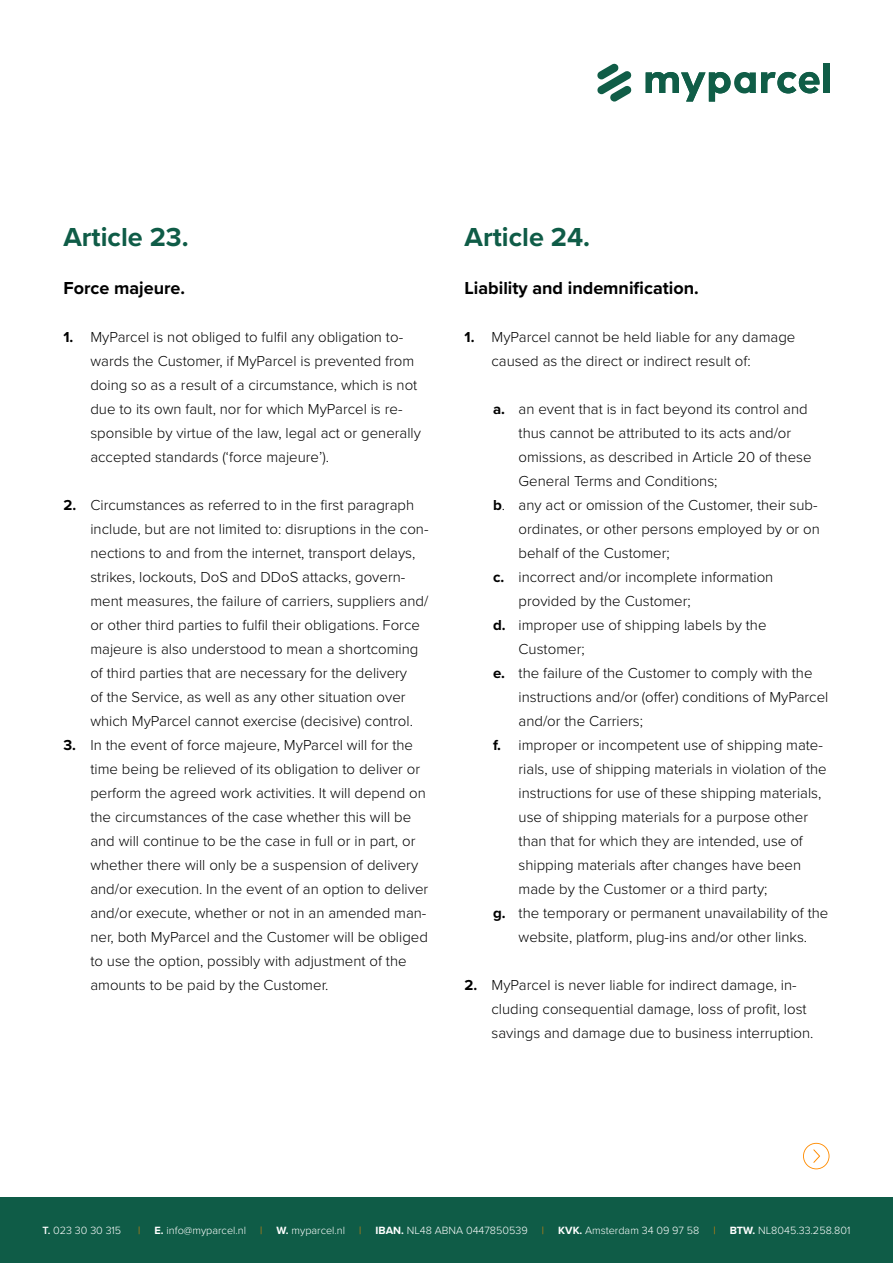
<style>
.page{position:relative;width:893px;height:1263px;background:#fff}
.page>*{position:absolute;margin:0;border:0;box-sizing:border-box;transform-origin:0 0}
.t1{font:700 27px "Proxima Nova";color:#0f5c47}
.t2{font:700 18px "Proxima Nova";color:#000}
.t3{font:300 15px/24px "Proxima Nova";color:#000}
.t4{font:300 10.95px "Proxima Nova";color:#fff}
.t5{font:300 10.95px "Proxima Nova";color:#ff8c00}
.s1{font-weight:700}
.s2{font-weight:600}
</style>
<div class="page">
<div style="left:0;top:1197px;width:893px;height:66px;background:#0f5c47"></div>
<svg style="left:597px;top:64px;width:35px;height:38px"></svg>
<div style="left:823px;top:64px;width:6px;height:29px;background:#105d47"></div>
<svg style="left:646px;top:72px;width:173px;height:30px"></svg>
<svg style="left:803px;top:1143px;width:26px;height:26px"></svg>
<h1 class="t1" style="left:63px;top:217px;width:127px">Article 23.</h1>
<p class="t2" style="left:63px;top:275px;width:123px">Force majeure.</p>
<p class="t3" style="left:90px;top:324px;width:332px;text-indent:-27px"><span class="s1">1.</span> MyParcel is not obliged to fulfil any obligation to&shy;wards the Customer, if MyParcel is prevented from doing so as a result of a circumstance, which is not due to its own fault, nor for which MyParcel is re&shy;sponsible by virtue of the law, legal act or generally accepted standards (‘force majeure’).</p>
<p class="t3" style="left:90px;top:492px;width:340px;text-indent:-27px"><span class="s1">2.</span> Circumstances as referred to in the first paragraph include, but are not limited to: disruptions in the con&shy;nections to and from the internet, transport delays, strikes, lockouts, DoS and DDoS attacks, govern&shy;ment measures, the failure of carriers, suppliers and/ or other third parties to fulfil their obligations. Force majeure is also understood to mean a shortcoming of third parties that are necessary for the delivery<br>of the Service, as well as any other situation over which MyParcel cannot exercise (decisive) control.</p>
<p class="t3" style="left:90px;top:732px;width:339px;text-indent:-27px"><span class="s1">3.</span> In the event of force majeure, MyParcel will for the time being be relieved of its obligation to deliver or perform the agreed work activities. It will depend on the circumstances of the case whether this will be and will continue to be the case in full or in part, or whether there will only be a suspension of delivery and/or execution. In the event of an option to deliver and/or execute, whether or not in an amended man&shy;ner, both MyParcel and the Customer will be obliged to use the option, possibly with adjustment of the amounts to be paid by the Customer.</p>
<h1 class="t1" style="left:465px;top:217px;width:127px">Article 24.</h1>
<p class="t2" style="left:465px;top:275px;width:236px">Liability and indemnification.</p>
<p class="t3" style="left:492px;top:324px;width:305px;text-indent:-27px"><span class="s1">1.</span> MyParcel cannot be held liable for any damage caused as the direct or indirect result of:</p>
<p class="t3" style="left:493px;top:396px;width:316px"><span class="s1">a.</span> an event that is in fact beyond its control and</p>
<p class="t3" style="left:519px;top:420px;width:274px">thus cannot be attributed to its acts and/or</p>
<p class="t3" style="left:519px;top:444px;width:295px">omissions, as described in Article 20 of these</p>
<p class="t3" style="left:519px;top:468px;width:200px">General Terms and Conditions;</p>
<p class="t3" style="left:493px;top:492px;width:326px"><span class="s1">b</span>. any act or omission of the Customer, their sub-</p>
<p class="t3" style="left:519px;top:516px;width:303px">ordinates, or other persons employed by or on</p>
<p class="t3" style="left:519px;top:540px;width:153px">behalf of the Customer;</p>
<p class="t3" style="left:493px;top:564px;width:282px"><span class="s1">c.</span> incorrect and/or incomplete information</p>
<p class="t3" style="left:519px;top:588px;width:174px">provided by the Customer;</p>
<p class="t3" style="left:493px;top:612px;width:275px"><span class="s1">d.</span> improper use of shipping labels by the</p>
<p class="t3" style="left:519px;top:636px;width:68px">Customer;</p>
<p class="t3" style="left:493px;top:660px;width:321px"><span class="s1">e.</span> the failure of the Customer to comply with the</p>
<p class="t3" style="left:519px;top:684px;width:311px">instructions and/or (offer) conditions of MyParcel</p>
<p class="t3" style="left:519px;top:708px;width:126px">and/or the Carriers;</p>
<p class="t3" style="left:493px;top:732px;width:331px"><span class="s1">f.</span> improper or incompetent use of shipping mate-</p>
<p class="t3" style="left:519px;top:756px;width:310px">rials, use of shipping materials in violation of the</p>
<p class="t3" style="left:519px;top:780px;width:304px">instructions for use of these shipping materials,</p>
<p class="t3" style="left:519px;top:804px;width:291px">use of shipping materials for a purpose other</p>
<p class="t3" style="left:519px;top:828px;width:286px">than that for which they are intended, use of</p>
<p class="t3" style="left:519px;top:852px;width:284px">shipping materials after changes have been</p>
<p class="t3" style="left:519px;top:876px;width:250px">made by the Customer or a third party;</p>
<p class="t3" style="left:493px;top:900px;width:337px"><span class="s1">g.</span> the temporary or permanent unavailability of the</p>
<p class="t3" style="left:519px;top:924px;width:290px">website, platform, plug-ins and/or other links.</p>
<p class="t3" style="left:492px;top:972px;width:323px;text-indent:-27px"><span class="s1">2.</span> MyParcel is never liable for indirect damage, in&shy;cluding consequential damage, loss of profit, lost savings and damage due to business interruption.</p>
<p class="t4" style="left:43px;top:1222px;width:80px"><span class="s2">T.</span> 023 30 30 315</p>
<p class="t5" style="left:138px;top:1222px;width:4px">|</p>
<p class="t4" style="left:155px;top:1222px;width:93px"><span class="s1">E.</span> info@myparcel.nl</p>
<p class="t5" style="left:260px;top:1222px;width:4px">|</p>
<p class="t4" style="left:277px;top:1222px;width:70px"><span class="s1">W.</span> myparcel.nl</p>
<p class="t5" style="left:359px;top:1222px;width:4px">|</p>
<p class="t4" style="left:376px;top:1222px;width:154px"><span class="s1">IBAN.</span> NL48 ABNA 0447850539</p>
<p class="t5" style="left:542px;top:1222px;width:4px">|</p>
<p class="t4" style="left:558px;top:1222px;width:143px"><span class="s1">KVK.</span> Amsterdam 34 09 97 58</p>
<p class="t5" style="left:713px;top:1222px;width:4px">|</p>
<p class="t4" style="left:730px;top:1222px;width:122px"><span class="s1">BTW.</span> NL8045.33.258.801</p>
</div>
